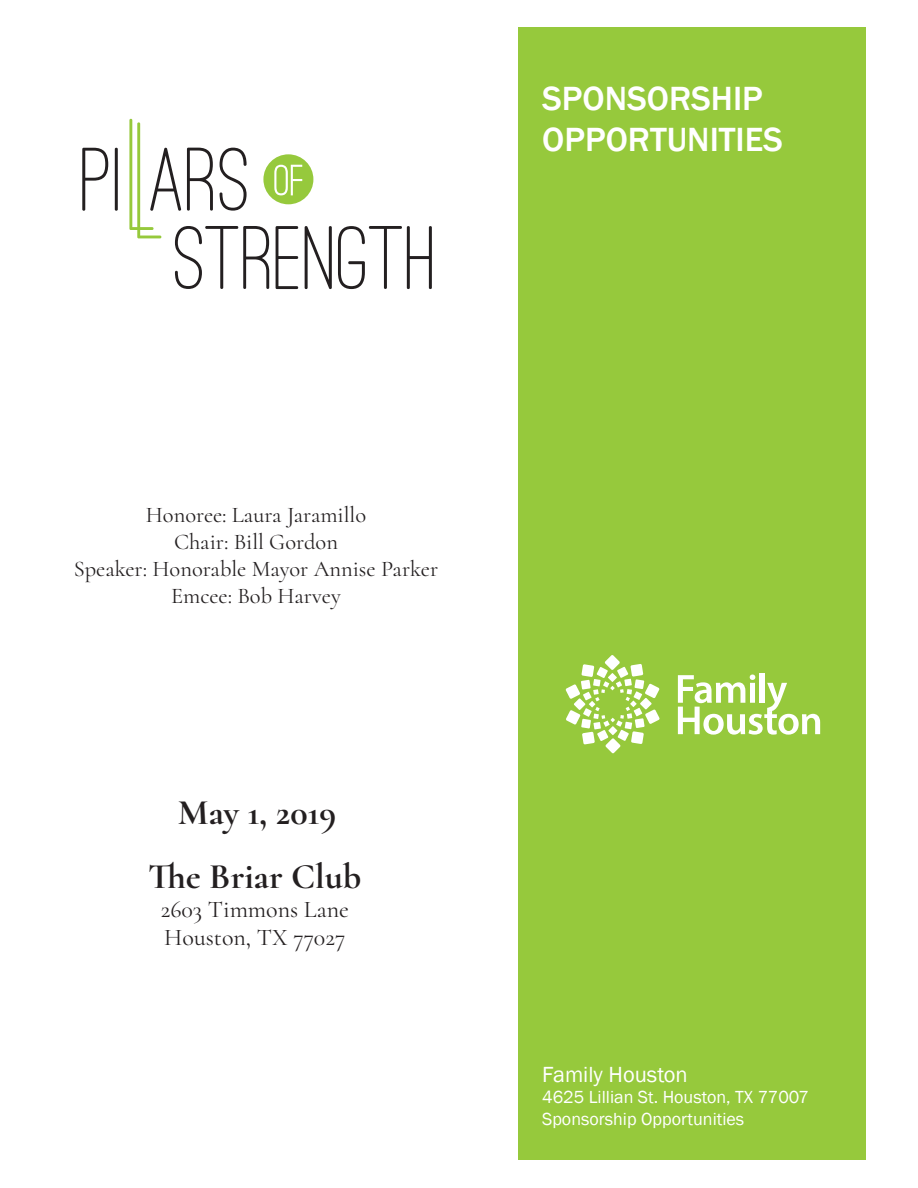
<style>
.page{position:relative;width:918px;height:1188px;background:#fff}
.page>*{position:absolute;margin:0;border:0;box-sizing:border-box;transform-origin:0 0}
.t1{font:700 36px "Cormorant";color:#231f20}
.t2{font:500 34.5px/41.4px "Franklin Gothic";color:#fff}
.t3{font:24px "Cormorant";color:#231f20}
.t4{font:22.5px "Cormorant";color:#231f20}
.t5{font:22.5px "Franklin Gothic";color:#fff}
.t6{font:18px "Franklin Gothic";color:#fff}
</style>
<div class="page">
<div style="left:519px;top:28px;width:347px;height:1132px;background:#96c93c"></div>
<div style="left:760px;top:674px;width:5px;height:29px;background:#fff"></div>
<svg style="left:678px;top:675px;width:142px;height:60px"></svg>
<svg style="left:566px;top:655px;width:94px;height:98px"></svg>
<svg style="left:82px;top:148px;width:26px;height:63px"></svg>
<svg style="left:115px;top:148px;width:3px;height:63px"></svg>
<svg style="left:129px;top:119px;width:203px;height:170px"></svg>
<svg style="left:338px;top:226px;width:94px;height:63px"></svg>
<p class="t2" style="left:542px;top:78px;width:242px">SPONSORSHIP<br>OPPORTUNITIES</p>
<p class="t4" style="left:146px;top:502px;width:222px">Honoree: Laura Jaramillo</p>
<p class="t4" style="left:174px;top:529px;width:166px">Chair: Bill Gordon</p>
<p class="t4" style="left:74px;top:556px;width:366px">Speaker: Honorable Mayor Annise Parker</p>
<p class="t4" style="left:171px;top:583px;width:171px">Emcee: Bob Harvey</p>
<p class="t1" style="left:178px;top:790px;width:160px">May 1, 2019</p>
<p class="t1" style="left:148px;top:854px;width:215px">The Briar Club</p>
<p class="t3" style="left:161px;top:895px;width:190px">2603 Timmons Lane</p>
<p class="t3" style="left:164px;top:923px;width:183px">Houston, TX 77027</p>
<p class="t5" style="left:542px;top:1060px;width:147px">Family Houston</p>
<p class="t6" style="left:542px;top:1086px;width:268px">4625 Lillian St. Houston, TX 77007</p>
<p class="t6" style="left:542px;top:1108px;width:204px">Sponsorship Opportunities</p>
</div>
